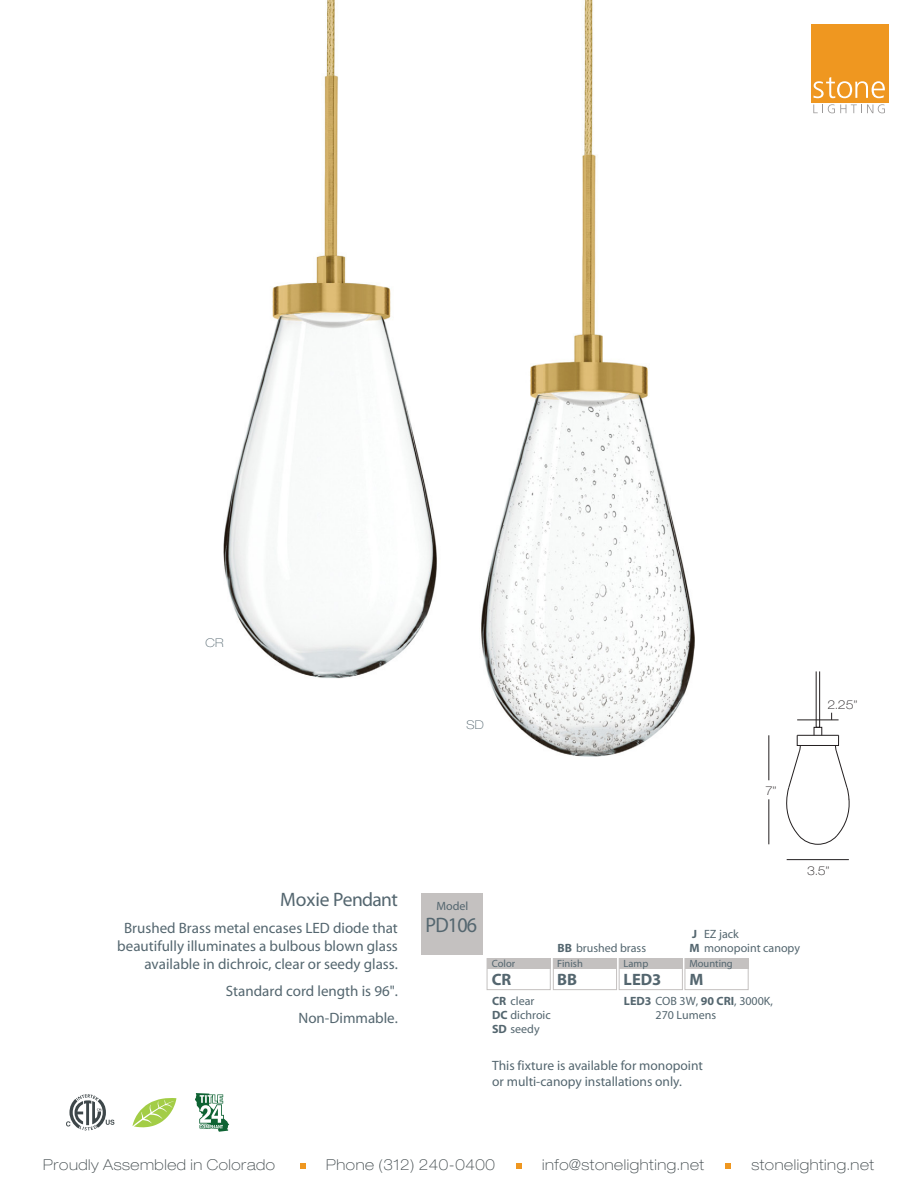
<style>
.page{position:relative;width:918px;height:1188px;background:#fff}
.page>*{position:absolute;margin:0;border:0;box-sizing:border-box;transform-origin:0 0}
.t1{font:21px "Myriad";letter-spacing:-.04em;color:#54666f;scale:.95 1}
.t2{font:19.5px "Myriad";letter-spacing:-.035em;color:#54666f}
.t3{font:700 16.5px "Myriad";color:#54666f}
.t4{font:15px/18px "Myriad";color:#54666f;text-align:right}
.t5{font:100 expanded 15px "Helvetica Neue LT Std";letter-spacing:.04em;color:#3f484b}
.t6{font:13.5px/16.2px "Myriad";color:#54666f}
.t7{font:12px/14.4px "Myriad";color:#54666f}
.t8{font:100 expanded 12px "Helvetica Neue LT Std";color:#231f20}
.t9{font:100 expanded 12px "Helvetica Neue LT Std";color:#54666f}
.t10{font:10.5px "Myriad";color:#54666f}
.s1{font-weight:700}
</style>
<div class="page">
<img style="left:224px;top:0;width:470px;height:757px">
<div style="left:422px;top:893px;width:61px;height:62px;background:#c4c1c0"></div>
<div style="left:619px;top:958px;width:64px;height:32px;border:1px solid #c4c1c0"></div>
<div style="left:619px;top:959px;width:63px;height:10px;background:#c4c1c0"></div>
<div style="left:487px;top:958px;width:64px;height:32px;border:1px solid #c4c1c0"></div>
<div style="left:553px;top:958px;width:64px;height:32px;border:1px solid #c4c1c0"></div>
<div style="left:487px;top:959px;width:63px;height:10px;background:#c4c1c0"></div>
<div style="left:553px;top:959px;width:64px;height:10px;background:#c4c1c0"></div>
<div style="left:685px;top:958px;width:64px;height:32px;border:1px solid #c4c1c0"></div>
<div style="left:685px;top:959px;width:63px;height:10px;background:#c4c1c0"></div>
<svg style="left:813px;top:104px;width:72px;height:9px"></svg>
<div style="left:811px;top:24px;width:78px;height:78px;background:#ef9720"></div>
<svg style="left:813px;top:77px;width:72px;height:21px"></svg>
<svg style="left:300px;top:1163px;width:6px;height:5px"></svg>
<svg style="left:516px;top:1163px;width:5px;height:5px"></svg>
<svg style="left:725px;top:1163px;width:6px;height:5px"></svg>
<svg style="left:133px;top:1098px;width:43px;height:29px"></svg>
<svg style="left:195px;top:1093px;width:34px;height:39px"></svg>
<svg style="left:66px;top:1094px;width:48px;height:37px"></svg>
<hr style="left:769px;top:735px;width:1px;height:45px;background:#231f20">
<hr style="left:769px;top:799px;width:1px;height:45px;background:#231f20">
<hr style="left:787px;top:859px;width:62px;height:1px;background:#231f20">
<hr style="left:797px;top:720px;width:42px;height:1px;background:#231f20">
<svg style="left:786px;top:735px;width:64px;height:110px"></svg>
<div style="left:814px;top:727px;width:8px;height:9px;border:1px solid #231f20"></div>
<div style="left:816px;top:671px;width:4px;height:57px;border:1px solid #231f20"></div>
<p class="t9" style="left:205px;top:636px;width:20px">CR</p>
<h2 class="t2" style="left:280px;top:890px;width:119px">Moxie Pendant</h2>
<p class="t4" style="left:117px;top:920px;width:282px">Brushed Brass metal encases LED diode that beautifully illuminates a bulbous blown glass available in dichroic, clear or seedy glass.</p>
<p class="t4" style="left:226px;top:979px;width:174px;line-height:27px">Standard cord length is 96".<br>Non-Dimmable.</p>
<p class="t9" style="left:467px;top:718px;width:19px">SD</p>
<p class="t8" style="left:765px;top:783px;width:13px">7”</p>
<p class="t8" style="left:828px;top:697px;width:32px">2.25”</p>
<p class="t7" style="left:437px;top:900px;width:33px">Model</p>
<h1 class="t1" style="left:425px;top:914px;width:56px">PD106</h1>
<p class="t7" style="left:558px;top:942px;width:90px"><span class="s1">BB</span> brushed brass</p>
<p class="t10" style="left:492px;top:958px;width:25px">Color</p>
<p class="t10" style="left:624px;top:958px;width:26px">Lamp</p>
<p class="t3" style="left:624px;top:971px;width:39px">LED3</p>
<p class="t10" style="left:557px;top:958px;width:27px">Finish</p>
<p class="t3" style="left:492px;top:971px;width:21px">CR</p>
<p class="t3" style="left:557px;top:971px;width:21px">BB</p>
<p class="t8" style="left:807px;top:863px;width:24px">3.5”</p>
<p class="t7" style="left:704px;top:927px;width:36px">EZ jack</p>
<p class="t7" style="left:690px;top:927px;width:112px"><span class="s1">J<br>M</span> monopoint canopy</p>
<p class="t10" style="left:689px;top:958px;width:45px">Mounting</p>
<p class="t3" style="left:689px;top:971px;width:15px">M</p>
<p class="t7" style="left:492px;top:994px;width:60px"><span class="s1">CR</span> clear<br><span class="s1">DC</span> dichroic<br><span class="s1">SD</span> seedy</p>
<p class="t7" style="left:656px;top:994px;width:119px;text-indent:-32px"><span class="s1">LED3</span> COB 3W, <span class="s1">90 CRI</span>, 3000K,<br>270 Lumens</p>
<p class="t6" style="left:492px;top:1058px;width:212px">This fixture is available for monopoint or multi-canopy installations only.</p>
<p class="t5" style="left:43px;top:1155px;width:233px">Proudly Assembled in Colorado</p>
<p class="t5" style="left:326px;top:1155px;width:170px">Phone (312) 240-0400</p>
<p class="t5" style="left:542px;top:1155px;width:164px">info@stonelighting.net</p>
<p class="t5" style="left:751px;top:1155px;width:124px">stonelighting.net</p>
</div>
